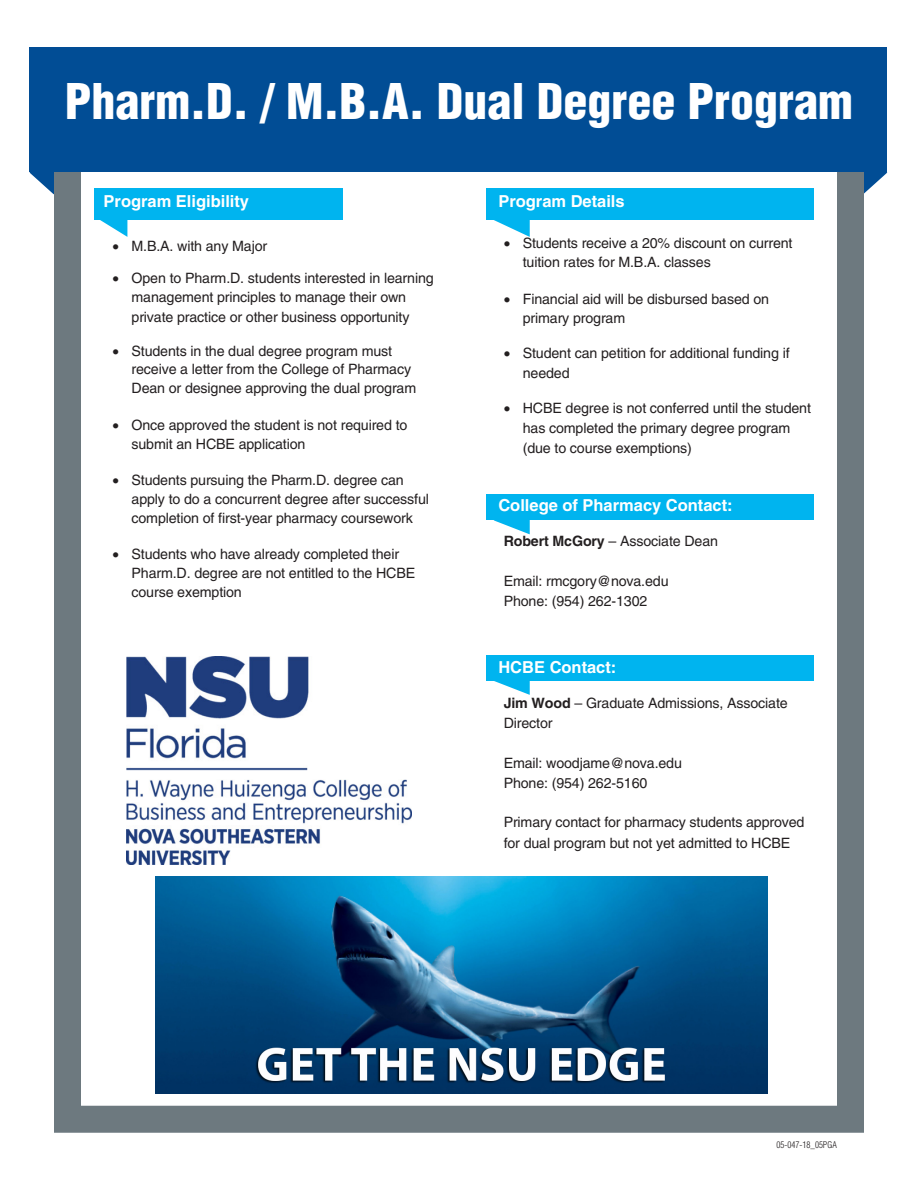
<style>
.page{position:relative;width:918px;height:1188px;background:#fff}
.page>*{position:absolute;margin:0;border:0;box-sizing:border-box;transform-origin:0 0}
.t1{font:900 condensed 48px "Helvetica LT Std";color:#fff}
.t2{font:700 16.5px "Helvetica LT Std";color:#fff}
.t3{font:14.25px/19.2px "Helvetica LT Std";letter-spacing:-.01em;color:#231f20}
.t4{font:300 condensed 9px "Helvetica LT Std";color:#231f20}
.s1{font-weight:700}
</style>
<div class="page">
<div style="left:54px;top:138px;width:810px;height:995px;border:27px solid #6d797f"></div>
<svg style="left:864px;top:172px;width:23px;height:22px"></svg>
<svg style="left:30px;top:172px;width:24px;height:22px"></svg>
<div style="left:30px;top:48px;width:857px;height:124px;background:#014d95"></div>
<div style="left:54px;top:172px;width:24px;height:26px;background:#6d797f"></div>
<div style="left:839px;top:172px;width:25px;height:25px;background:#6d797f"></div>
<div style="left:94px;top:189px;width:249px;height:31px;background:#00b4ef"></div>
<svg style="left:100px;top:220px;width:27px;height:17px"></svg>
<img style="left:126px;top:657px;width:286px;height:207px">
<img style="left:156px;top:877px;width:611px;height:216px">
<div style="left:486px;top:189px;width:327px;height:31px;background:#00b4ef"></div>
<svg style="left:494px;top:220px;width:36px;height:17px"></svg>
<div style="left:486px;top:655px;width:327px;height:26px;background:#00b4ef"></div>
<svg style="left:494px;top:681px;width:36px;height:14px"></svg>
<div style="left:486px;top:494px;width:327px;height:26px;background:#00b4ef"></div>
<svg style="left:494px;top:520px;width:36px;height:14px"></svg>
<p class="t1" style="left:65px;top:71px;width:790px">Pharm.D. / M.B.A. Dual Degree Program</p>
<p class="t2" style="left:104px;top:191px;width:147px">Program Eligibility</p>
<p class="t3" style="left:113px;top:236px;width:156px">• M.B.A. with any Major</p>
<p class="t3" style="left:113px;top:269px;width:323px;text-align:center">• Open to Pharm.D. students interested in learning management principles to manage their own<br>private practice or other business opportunity</p>
<p class="t3" style="left:132px;top:342px;width:286px;line-height:18.5px;text-indent:-19px">• Students in the dual degree program must receive a letter from the College of Pharmacy<br>Dean or designee approving the dual program</p>
<p class="t3" style="left:132px;top:415px;width:277px;text-indent:-19px">• Once approved the student is not required to submit an HCBE application</p>
<p class="t3" style="left:132px;top:471px;width:299px;text-indent:-19px">• Students pursuing the Pharm.D. degree can apply to do a concurrent degree after successful completion of first-year pharmacy coursework</p>
<p class="t3" style="left:132px;top:544px;width:285px;text-indent:-19px">• Students who have already completed their<br>Pharm.D. degree are not entitled to the HCBE course exemption</p>
<p class="t2" style="left:498px;top:191px;width:128px">Program Details</p>
<p class="t3" style="left:523px;top:234px;width:271px;line-height:18.8px;text-indent:-19px">• Students receive a 20% discount on current tuition rates for M.B.A. classes</p>
<p class="t3" style="left:523px;top:289px;width:248px;text-indent:-19px">• Financial aid will be disbursed based on primary program</p>
<p class="t3" style="left:523px;top:344px;width:268px;text-indent:-19px">• Student can petition for additional funding if needed</p>
<p class="t3" style="left:523px;top:399px;width:290px;text-indent:-19px">• HCBE degree is not conferred until the student has completed the primary degree program (due to course exemptions)</p>
<p class="t2" style="left:498px;top:495px;width:236px">College of Pharmacy Contact:</p>
<p class="t3" style="left:504px;top:532px;width:216px"><span class="s1">Robert McGory</span> – Associate Dean</p>
<p class="t3" style="left:504px;top:571px;width:166px;line-height:20px">Email: rmcgory@nova.edu<br>Phone: (954) 262-1302</p>
<p class="t2" style="left:498px;top:657px;width:120px">HCBE Contact:</p>
<p class="t3" style="left:504px;top:692px;width:286px;line-height:20.7px"><span class="s1">Jim Wood</span> – Graduate Admissions, Associate<br>Director</p>
<p class="t3" style="left:504px;top:753px;width:180px;line-height:20px">Email: woodjame@nova.edu<br>Phone: (954) 262-5160</p>
<p class="t3" style="left:504px;top:811px;width:302px;line-height:21.6px">Primary contact for pharmacy students approved for dual program but not yet admitted to HCBE</p>
<p class="t4" style="left:777px;top:1139px;width:62px">05-047-18_05PGA</p>
</div>
